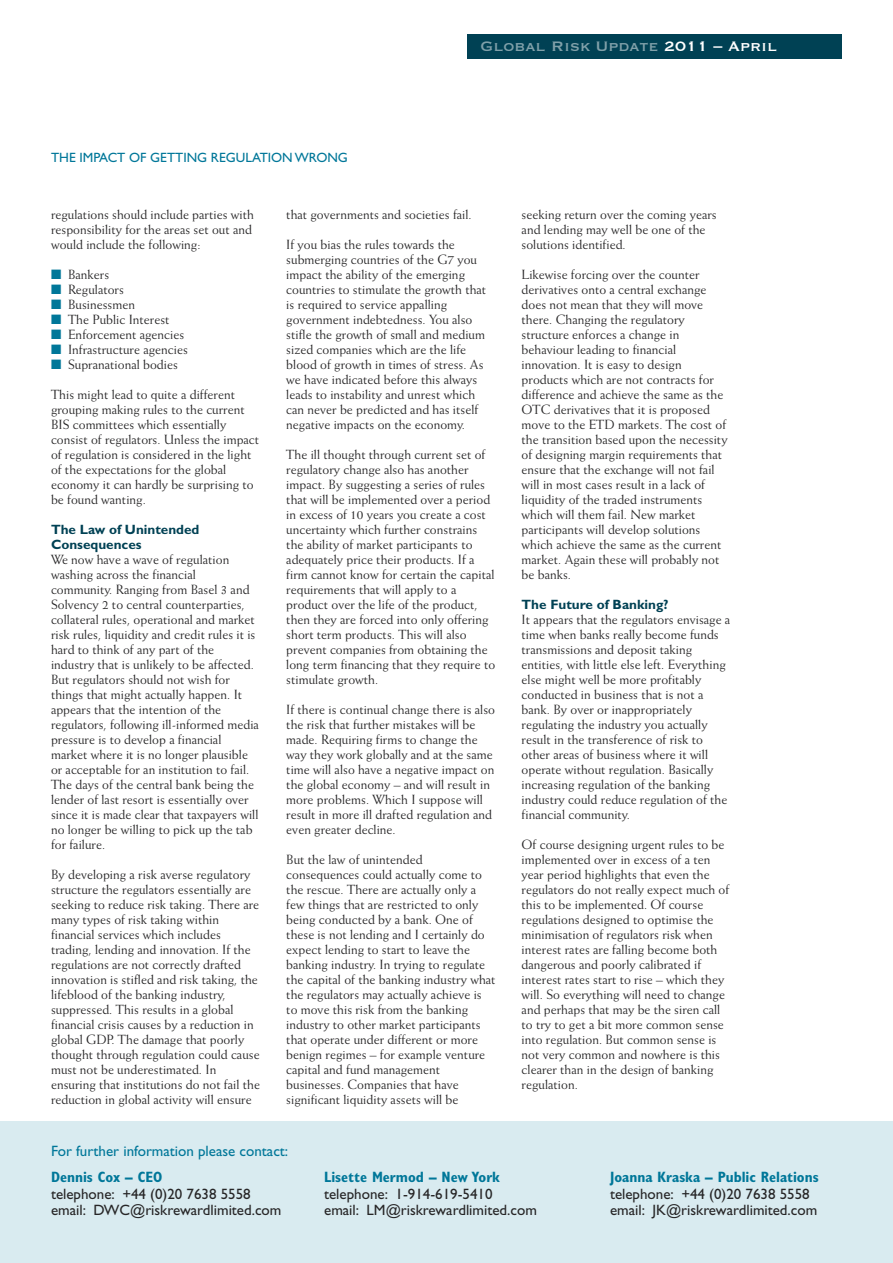
<style>
.page{position:relative;width:893px;height:1263px;background:#fff}
.page>*{position:absolute;margin:0;border:0;box-sizing:border-box;transform-origin:0 0}
.t1{font:18px "Copperplate";color:#80a0a9}
.t2{font:15px/16.5px "Gill Sans";color:#272627}
.t3{font:700 condensed 15px "Gill Sans";color:#079}
.t4{font:15px "Gill Sans";color:#079}
.t5{font:13.5px/15px "Weiss BT";color:#272627}
.t6{font:700 13.5px/15px "Gill Sans";color:#004154}
.t7{font:13.5px "Gill Sans";color:#079}
.s1{color:#fff}
.s2{color:#079}
</style>
<div class="page">
<div style="left:468px;top:34px;width:374px;height:24px;background:#004154"></div>
<div style="left:0;top:1121px;width:893px;height:142px;background:#d9ebf0"></div>
<p class="t7" style="left:51px;top:153px;width:298px">THE IMPACT OF GETTING REGULATIONWRONG</p>
<h1 class="t1" style="left:480px;top:35px;width:298px">Global Risk Update <span class="s1">2011 – April</span></h1>
<p class="t5" style="left:51px;top:208px;width:204px">regulations should include parties with responsibility for the areas set out and would include the following:</p>
<p class="t5" style="left:51px;top:268px;width:60px"><span class="s2">■</span> Bankers</p>
<p class="t5" style="left:51px;top:283px;width:74px"><span class="s2">■</span> Regulators</p>
<p class="t5" style="left:51px;top:298px;width:86px"><span class="s2">■</span> Businessmen</p>
<p class="t5" style="left:51px;top:313px;width:120px"><span class="s2">■</span> The Public Interest</p>
<p class="t5" style="left:51px;top:328px;width:135px"><span class="s2">■</span> Enforcement agencies</p>
<p class="t5" style="left:51px;top:343px;width:138px"><span class="s2">■</span> Infrastructure agencies</p>
<p class="t5" style="left:51px;top:358px;width:128px"><span class="s2">■</span> Supranational bodies</p>
<p class="t5" style="left:51px;top:388px;width:210px">This might lead to quite a different grouping making rules to the current BIS committees which essentially consist of regulators. Unless the impact of regulation is considered in the light of the expectations for the global economy it can hardly be surprising to be found wanting.</p>
<p class="t6" style="left:51px;top:522px;width:150px">The Law of Unintended<br>Consequences</p>
<p class="t5" style="left:51px;top:553px;width:210px">We now have a wave of regulation washing across the financial community. Ranging from Basel 3 and Solvency 2 to central counterparties, collateral rules, operational and market risk rules, liquidity and credit rules it is hard to think of any part of the industry that is unlikely to be affected.<br>But regulators should not wish for things that might actually happen. It appears that the intention of the regulators, following ill-informed media pressure is to develop a financial market where it is no longer plausible or acceptable for an institution to fail.<br>The days of the central bank being the lender of last resort is essentially over since it is made clear that taxpayers will no longer be willing to pick up the tab for failure.</p>
<p class="t5" style="left:51px;top:868px;width:211px">By developing a risk averse regulatory structure the regulators essentially are seeking to reduce risk taking. There are many types of risk taking within financial services which includes trading, lending and innovation. If the regulations are not correctly drafted innovation is stifled and risk taking, the lifeblood of the banking industry, suppressed. This results in a global financial crisis causes by a reduction in global GDP. The damage that poorly thought through regulation could cause must not be underestimated. In ensuring that institutions do not fail the reduction in global activity will ensure</p>
<p class="t5" style="left:286px;top:208px;width:187px">that governments and societies fail.</p>
<p class="t5" style="left:286px;top:238px;width:201px">If you bias the rules towards the submerging countries of the G7 you impact the ability of the emerging countries to stimulate the growth that is required to service appalling government indebtedness. You also stifle the growth of small and medium sized companies which are the life blood of growth in times of stress. As we have indicated before this always leads to instability and unrest which can never be predicted and has itself negative impacts on the economy.</p>
<p class="t5" style="left:286px;top:448px;width:210px">The ill thought through current set of regulatory change also has another impact. By suggesting a series of rules that will be implemented over a period in excess of 10 years you create a cost uncertainty which further constrains the ability of market participants to adequately price their products. If a firm cannot know for certain the capital requirements that will apply to a product over the life of the product, then they are forced into only offering short term products. This will also prevent companies from obtaining the long term financing that they require to stimulate growth.</p>
<p class="t5" style="left:286px;top:703px;width:210px">If there is continual change there is also the risk that further mistakes will be made. Requiring firms to change the way they work globally and at the same time will also have a negative impact on the global economy – and will result in more problems. Which I suppose will result in more ill drafted regulation and even greater decline.</p>
<p class="t5" style="left:286px;top:853px;width:211px">But the law of unintended consequences could actually come to the rescue. There are actually only a few things that are restricted to only being conducted by a bank. One of these is not lending and I certainly do expect lending to start to leave the banking industry. In trying to regulate the capital of the banking industry what the regulators may actually achieve is to move this risk from the banking industry to other market participants that operate under different or more benign regimes – for example venture capital and fund management businesses. Companies that have significant liquidity assets will be</p>
<p class="t4" style="left:51px;top:1145px;width:239px">For further information please contact:</p>
<p class="t5" style="left:522px;top:208px;width:197px">seeking return over the coming years and lending may well be one of the solutions identified.</p>
<p class="t5" style="left:522px;top:268px;width:208px">Likewise forcing over the counter derivatives onto a central exchange does not mean that they will move there. Changing the regulatory structure enforces a change in behaviour leading to financial innovation. It is easy to design products which are not contracts for difference and achieve the same as the OTC derivatives that it is proposed move to the ETD markets. The cost of the transition based upon the necessity of designing margin requirements that ensure that the exchange will not fail will in most cases result in a lack of liquidity of the traded instruments which will them fail. New market participants will develop solutions which achieve the same as the current market. Again these will probably not be banks.</p>
<p class="t6" style="left:522px;top:597px;width:148px">The Future of Banking?</p>
<p class="t5" style="left:522px;top:613px;width:210px">It appears that the regulators envisage a time when banks really become funds transmissions and deposit taking entities, with little else left. Everything else might well be more profitably conducted in business that is not a bank. By over or inappropriately regulating the industry you actually result in the transference of risk to other areas of business where it will operate without regulation. Basically increasing regulation of the banking industry could reduce regulation of the financial community.</p>
<p class="t5" style="left:522px;top:838px;width:209px">Of course designing urgent rules to be implemented over in excess of a ten year period highlights that even the regulators do not really expect much of this to be implemented. Of course regulations designed to optimise the minimisation of regulators risk when interest rates are falling become both dangerous and poorly calibrated if interest rates start to rise – which they will. So everything will need to change and perhaps that may be the siren call to try to get a bit more common sense into regulation. But common sense is not very common and nowhere is this clearer than in the design of banking regulation.</p>
<p class="t3" style="left:51px;top:1171px;width:113px">Dennis Cox – CEO</p>
<p class="t2" style="left:51px;top:1187px;width:232px">telephone: +44 (0)20 7638 5558 email: DWC@riskrewardlimited.com</p>
<p class="t3" style="left:324px;top:1171px;width:177px">Lisette Mermod – New York</p>
<p class="t2" style="left:324px;top:1187px;width:214px">telephone: 1-914-619-5410<br>email: LM@riskrewardlimited.com</p>
<p class="t3" style="left:610px;top:1171px;width:210px">Joanna Kraska – Public Relations</p>
<p class="t2" style="left:610px;top:1187px;width:209px">telephone: +44 (0)20 7638 5558 email: JK@riskrewardlimited.com</p>
</div>
